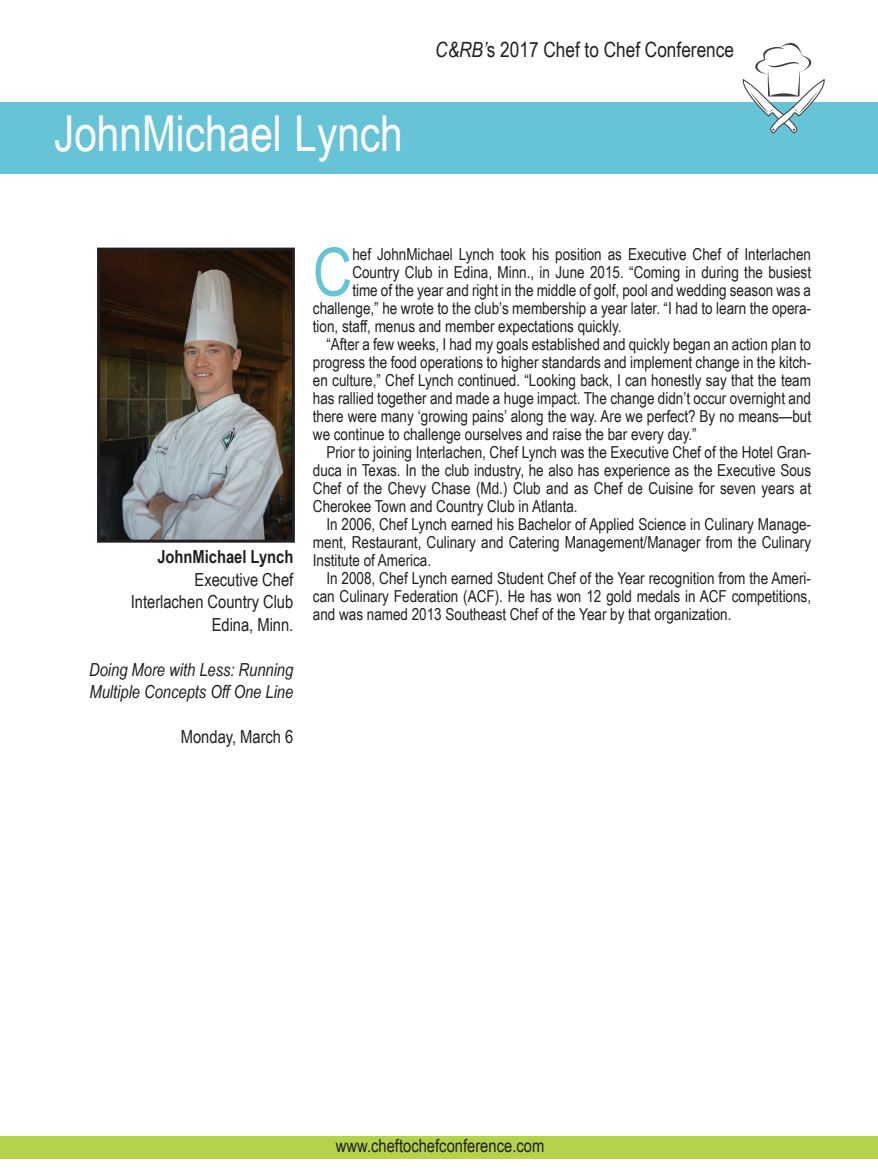
<style>
.page{position:relative;width:878px;height:1175px;background:#fff}
.page>*{position:absolute;margin:0;border:0;box-sizing:border-box;transform-origin:0 0}
.t1{font:66.75px "Arial Narrow";color:#67c4d7}
.t2{font:49.5px "Arial Narrow";color:#fff}
.t3{font:21px "Arial Narrow";color:#231f20}
.t4{font:18px/22.5px "Arial Narrow";color:#231f20;text-align:right}
.t5{font:italic 18px/22.5px "Arial Narrow";color:#231f20}
.t6{font:700 18px "Arial Narrow";color:#231f20}
.t7{font:16.5px "Arial Narrow";color:#231f20}
.s1{font-style:italic}
</style>
<div class="page">
<div style="left:0;top:102px;width:878px;height:72px;background:#67c4d7"></div>
<svg style="left:742px;top:43px;width:82px;height:90px"></svg>
<div style="left:0;top:1136px;width:878px;height:22px;background:#b5d24d"></div>
<img style="left:101px;top:252px;width:190px;height:286px">
<div style="left:97px;top:248px;width:198px;height:294px;border:3px solid #231f20"></div>
<h2 class="t2" style="left:54px;top:98px;width:350px">JohnMichael Lynch</h2>
<p class="t3" style="left:435px;top:34px;width:300px"><span class="s1">C&amp;RB’</span>s 2017 Chef to Chef Conference</p>
<p class="t6" style="left:157px;top:543px;width:137px">JohnMichael Lynch</p>
<p class="t4" style="left:131px;top:567px;width:164px">Executive Chef<br>Interlachen Country Club<br>Edina, Minn.</p>
<p class="t5" style="left:89px;top:658px;width:206px">Doing More with Less: Running<br>Multiple Concepts Off One Line</p>
<p class="t4" style="left:181px;top:725px;width:114px">Monday, March 6</p>
<h1 class="t1" style="left:313px;top:223px;width:41px">C</h1>
<p class="t7" style="left:352px;top:242px;width:460px">hef JohnMichael Lynch took his position as Executive Chef of Interlachen</p>
<p class="t7" style="left:352px;top:260px;width:460px">Country Club in Edina, Minn., in June 2015. “Coming in during the busiest</p>
<p class="t7" style="left:352px;top:278px;width:460px">time of the year and right in the middle of golf, pool and wedding season was a</p>
<p class="t7" style="left:313px;top:296px;width:499px">challenge,” he wrote to the club’s membership a year later. “I had to learn the opera-</p>
<p class="t7" style="left:313px;top:314px;width:310px">tion, staff, menus and member expectations quickly.</p>
<p class="t7" style="left:326px;top:332px;width:486px">“After a few weeks, I had my goals established and quickly began an action plan to</p>
<p class="t7" style="left:313px;top:350px;width:499px">progress the food operations to higher standards and implement change in the kitch-</p>
<p class="t7" style="left:313px;top:368px;width:499px">en culture,” Chef Lynch continued. “Looking back, I can honestly say that the team</p>
<p class="t7" style="left:313px;top:386px;width:499px">has rallied together and made a huge impact. The change didn’t occur overnight and</p>
<p class="t7" style="left:313px;top:404px;width:499px">there were many ‘growing pains’ along the way. Are we perfect? By no means—but</p>
<p class="t7" style="left:313px;top:422px;width:385px">we continue to challenge ourselves and raise the bar every day.”</p>
<p class="t7" style="left:326px;top:440px;width:486px">Prior to joining Interlachen, Chef Lynch was the Executive Chef of the Hotel Gran-</p>
<p class="t7" style="left:313px;top:458px;width:499px">duca in Texas. In the club industry, he also has experience as the Executive Sous</p>
<p class="t7" style="left:313px;top:476px;width:500px">Chef of the Chevy Chase (Md.) Club and as Chef de Cuisine for seven years at</p>
<p class="t7" style="left:313px;top:494px;width:266px">Cherokee Town and Country Club in Atlanta.</p>
<p class="t7" style="left:326px;top:512px;width:486px">In 2006, Chef Lynch earned his Bachelor of Applied Science in Culinary Manage-</p>
<p class="t7" style="left:313px;top:530px;width:499px">ment, Restaurant, Culinary and Catering Management/Manager from the Culinary</p>
<p class="t7" style="left:313px;top:548px;width:120px">Institute of America.</p>
<p class="t7" style="left:326px;top:566px;width:486px">In 2008, Chef Lynch earned Student Chef of the Year recognition from the Ameri-</p>
<p class="t7" style="left:313px;top:584px;width:499px">can Culinary Federation (ACF). He has won 12 gold medals in ACF competitions,</p>
<p class="t7" style="left:313px;top:602px;width:420px">and was named 2013 Southeast Chef of the Year by that organization.</p>
<p class="t4" style="left:336px;top:1133px;width:210px">www.cheftochefconference.com</p>
</div>
